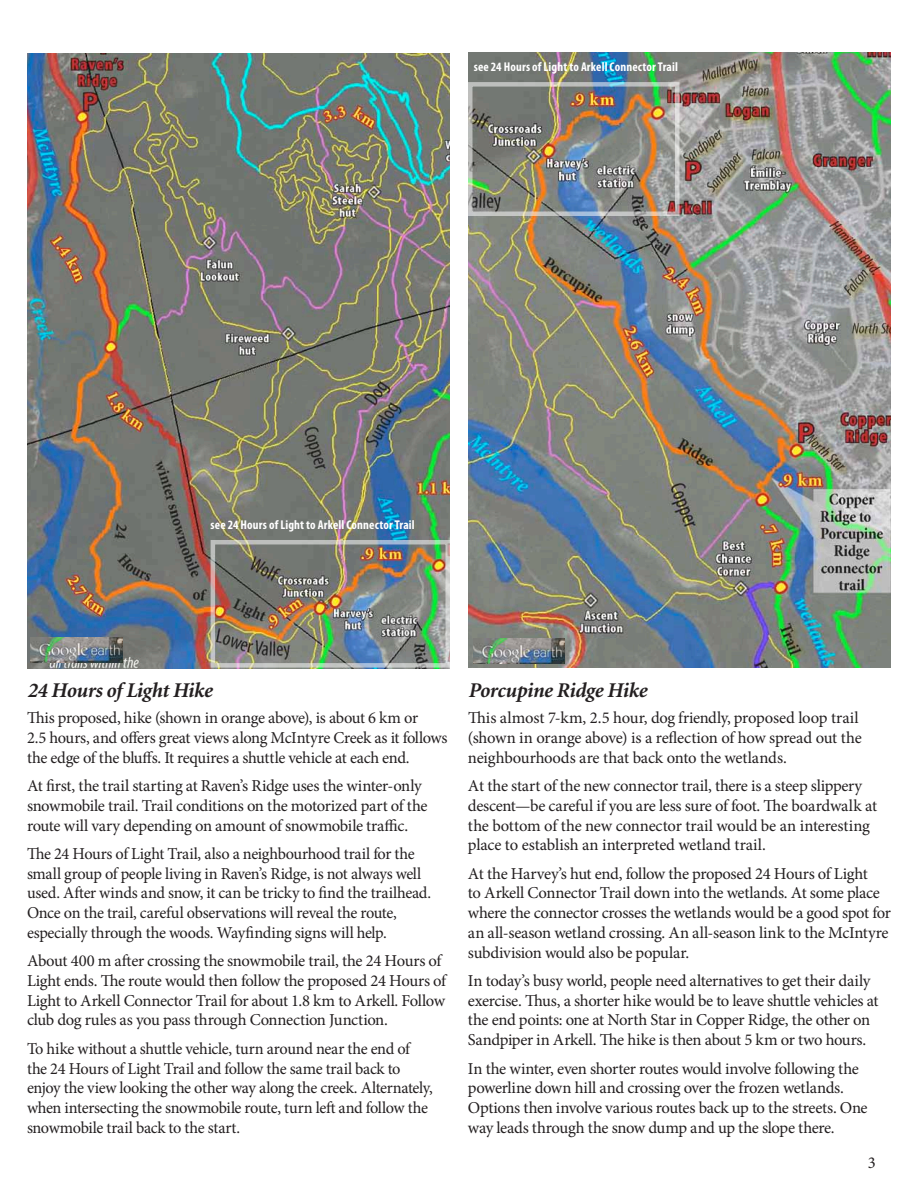
<style>
.page{position:relative;width:918px;height:1188px;background:#fff}
.page>*{position:absolute;margin:0;border:0;box-sizing:border-box;transform-origin:0 0}
.t1{font:italic 700 21px "Minion";letter-spacing:-.02em;color:#231f20}
.t2{font:16.65px/19.8px "Minion Pro";letter-spacing:-.015em;color:#231f20}
.t3{font:16.65px/19.8px "Minion Pro";letter-spacing:-.035em;color:#231f20}
.t4{font:700 condensed 12.75px "Myriad Pro";letter-spacing:.015em;color:#fff}
</style>
<div class="page">
<img style="left:27px;top:54px;width:423px;height:614px">
<img style="left:31px;top:637px;width:91px;height:25px">
<div style="left:211px;top:540px;width:239px;height:128px;border:4px solid #fff"></div>
<img style="left:468px;top:53px;width:423px;height:615px">
<img style="left:474px;top:639px;width:91px;height:25px">
<div style="left:468px;top:82px;width:212px;height:134px;border:4px solid #fff"></div>
<p class="t4" style="left:474px;top:60px;width:206px">see 24 Hours of Light to Arkell Connector Trail</p>
<p class="t4" style="left:211px;top:518px;width:206px">see 24 Hours of Light to Arkell Connector Trail</p>
<p class="t1" style="left:27px;top:680px;width:187px">24 Hours of Light Hike</p>
<p class="t2" style="left:27px;top:708px;width:422px">This proposed, hike (shown in orange above), is about 6 km or<br>2.5 hours, and offers great views along McIntyre Creek as it follows the edge of the bluffs. It requires a shuttle vehicle at each end.</p>
<p class="t3" style="left:27px;top:776px;width:402px">At first, the trail starting at Raven’s Ridge uses the winter-only snowmobile trail. Trail conditions on the motorized part of the route will vary depending on amount of snowmobile traffic.</p>
<p class="t2" style="left:27px;top:844px;width:406px">The 24 Hours of Light Trail, also a neighbourhood trail for the small group of people living in Raven’s Ridge, is not always well used. After winds and snow, it can be tricky to find the trailhead.<br>Once on the trail, careful observations will reveal the route, especially through the woods. Wayfinding signs will help.</p>
<p class="t2" style="left:27px;top:951px;width:421px">About 400 m after crossing the snowmobile trail, the 24 Hours of Light ends. The route would then follow the proposed 24 Hours of Light to Arkell Connector Trail for about 1.8 km to Arkell. Follow club dog rules as you pass through Connection Junction.</p>
<p class="t3" style="left:27px;top:1039px;width:407px">To hike without a shuttle vehicle, turn around near the end of the 24 Hours of Light Trail and follow the same trail back to enjoy the view looking the other way along the creek. Alternately, when intersecting the snowmobile route, turn left and follow the snowmobile trail back to the start.</p>
<p class="t1" style="left:468px;top:680px;width:180px">Porcupine Ridge Hike</p>
<p class="t2" style="left:468px;top:708px;width:395px">This almost 7-km, 2.5 hour, dog friendly, proposed loop trail (shown in orange above) is a reflection of how spread out the neighbourhoods are that back onto the wetlands.</p>
<p class="t2" style="left:468px;top:776px;width:411px">At the start of the new connector trail, there is a steep slippery descent—be careful if you are less sure of foot. The boardwalk at the bottom of the new connector trail would be an interesting place to establish an interpreted wetland trail.</p>
<p class="t2" style="left:468px;top:864px;width:424px">At the Harvey’s hut end, follow the proposed 24 Hours of Light<br>to Arkell Connector Trail down into the wetlands. At some place where the connector crosses the wetlands would be a good spot for an all-season wetland crossing. An all-season link to the McIntyre subdivision would also be popular.</p>
<p class="t2" style="left:468px;top:971px;width:412px">In today’s busy world, people need alternatives to get their daily exercise. Thus, a shorter hike would be to leave shuttle vehicles at the end points: one at North Star in Copper Ridge, the other on Sandpiper in Arkell. The hike is then about 5 km or two hours.</p>
<p class="t2" style="left:468px;top:1058px;width:401px">In the winter, even shorter routes would involve following the powerline down hill and crossing over the frozen wetlands.<br>Options then involve various routes back up to the streets. One way leads through the snow dump and up the slope there.</p>
<p class="t2" style="left:868px;top:1153px;width:9px">3</p>
</div>
